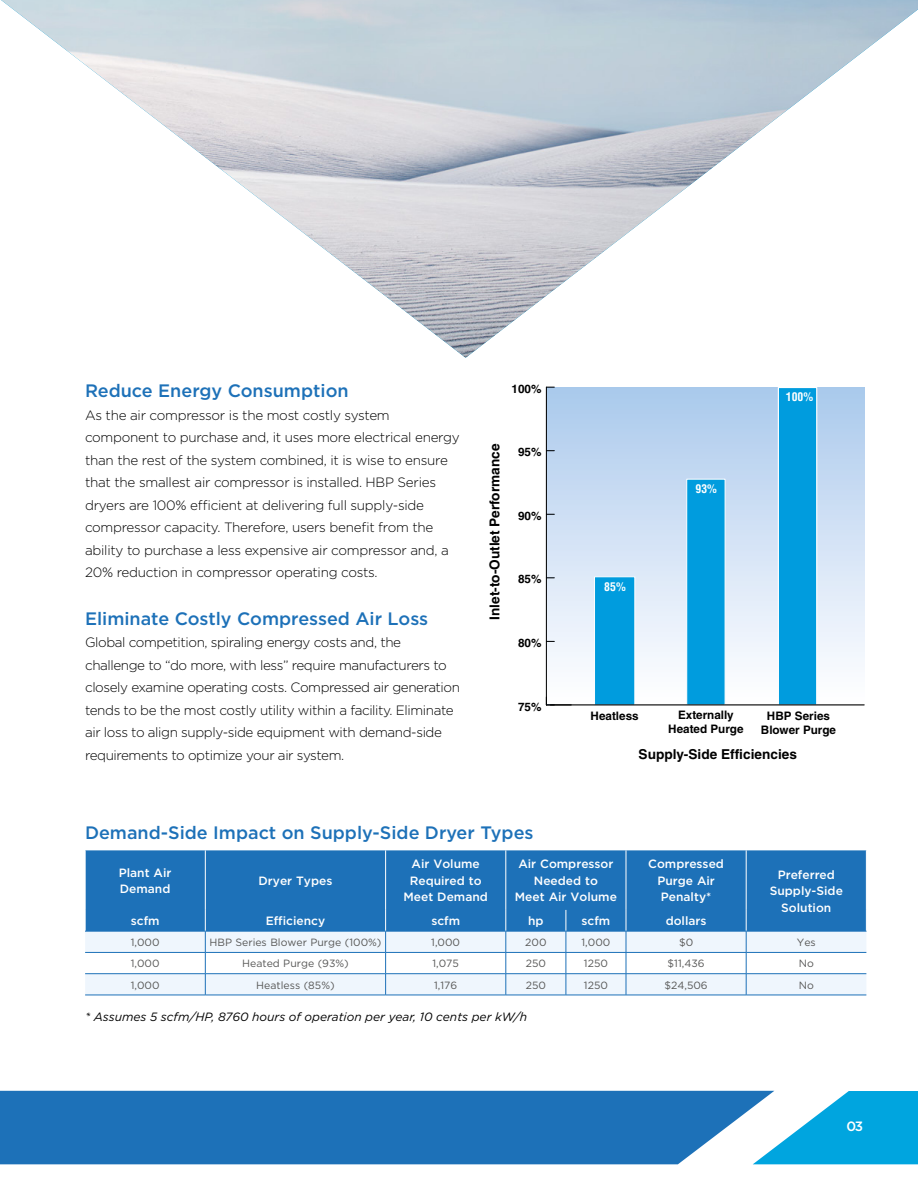
<style>
.page{position:relative;width:918px;height:1188px;background:#fff}
.page>*{position:absolute;margin:0;border:0;box-sizing:border-box;transform-origin:0 0}
.t1{font:500 18px "Gotham";color:#1d71b8}
.t2{font:700 13.65px "Helvetica";color:#000}
.t3{font:300 13.5px/22.5px "Gotham";letter-spacing:-.03em;color:#000}
.t4{font:500 13.5px "Gotham";color:#fff}
.t5{font:500 12px/16.5px "Gotham";color:#fff;text-align:center}
.t6{font:italic 12px "Gotham";color:#000}
.t7{font:700 11.7px/14.1px "Helvetica";color:#000;text-align:center}
.t8{font:700 condensed 11.7px "Helvetica";color:#fff}
.t9{font:10.5px "Gotham";color:#575756}
</style>
<div class="page">
<svg style="left:774px;top:1091px;width:144px;height:73px"></svg>
<div style="left:0;top:1091px;width:774px;height:73px;background:#1d71b8"></div>
<div style="left:546px;top:387px;width:318px;height:318px;background:linear-gradient(to bottom,#aac9ec,#fff)"></div>
<div style="left:778px;top:387px;width:39px;height:319px;background:#009cde;border:1px solid #fff"></div>
<div style="left:686px;top:479px;width:40px;height:226px;background:#009cde;border:1px solid #fff"></div>
<div style="left:594px;top:576px;width:41px;height:130px;background:#009cde;border:1px solid #fff"></div>
<hr style="left:546px;top:704px;width:318px;height:1px;background:#000">
<hr style="left:546px;top:387px;width:1px;height:318px;background:#000">
<svg style="left:546px;top:697px;width:25px;height:9px"></svg>
<div style="left:86px;top:850px;width:780px;height:81px;background:#1d71b8"></div>
<svg style="left:85px;top:932px;width:781px;height:63px;fill:#eff6fd"></svg>
<svg style="left:85px;top:910px;width:1px;height:21px"></svg>
<hr style="left:205px;top:850px;width:1px;height:60px;background:#fff">
<hr style="left:385px;top:850px;width:1px;height:60px;background:#fff">
<hr style="left:506px;top:850px;width:1px;height:60px;background:#fff">
<hr style="left:626px;top:850px;width:1px;height:60px;background:#fff">
<hr style="left:746px;top:850px;width:1px;height:60px;background:#fff">
<hr style="left:85px;top:931px;width:120px;height:1px;background:#1d71b8">
<hr style="left:205px;top:931px;width:181px;height:1px;background:#1d71b8">
<hr style="left:386px;top:931px;width:120px;height:1px;background:#1d71b8">
<hr style="left:506px;top:931px;width:60px;height:1px;background:#1d71b8">
<hr style="left:566px;top:931px;width:60px;height:1px;background:#1d71b8">
<hr style="left:626px;top:931px;width:120px;height:1px;background:#1d71b8">
<hr style="left:746px;top:931px;width:120px;height:1px;background:#1d71b8">
<hr style="left:85px;top:952px;width:120px;height:1px;background:#1d71b8">
<hr style="left:205px;top:952px;width:181px;height:1px;background:#1d71b8">
<hr style="left:386px;top:952px;width:120px;height:1px;background:#1d71b8">
<hr style="left:506px;top:952px;width:60px;height:1px;background:#1d71b8">
<hr style="left:566px;top:952px;width:60px;height:1px;background:#1d71b8">
<hr style="left:626px;top:952px;width:120px;height:1px;background:#1d71b8">
<hr style="left:746px;top:952px;width:120px;height:1px;background:#1d71b8">
<hr style="left:85px;top:973px;width:120px;height:1px;background:#1d71b8">
<hr style="left:205px;top:973px;width:181px;height:1px;background:#1d71b8">
<svg style="left:205px;top:910px;width:1px;height:85px"></svg>
<hr style="left:386px;top:973px;width:120px;height:1px;background:#1d71b8">
<svg style="left:385px;top:910px;width:1px;height:85px"></svg>
<hr style="left:506px;top:973px;width:60px;height:1px;background:#1d71b8">
<svg style="left:506px;top:910px;width:1px;height:85px"></svg>
<hr style="left:566px;top:973px;width:60px;height:1px;background:#1d71b8">
<svg style="left:566px;top:910px;width:1px;height:85px"></svg>
<hr style="left:626px;top:973px;width:120px;height:1px;background:#1d71b8">
<svg style="left:626px;top:910px;width:1px;height:85px"></svg>
<hr style="left:746px;top:973px;width:120px;height:1px;background:#1d71b8">
<svg style="left:746px;top:910px;width:1px;height:85px"></svg>
<hr style="left:85px;top:995px;width:120px;height:1px;background:#1d71b8">
<hr style="left:205px;top:995px;width:181px;height:1px;background:#1d71b8">
<hr style="left:386px;top:995px;width:120px;height:1px;background:#1d71b8">
<hr style="left:506px;top:995px;width:60px;height:1px;background:#1d71b8">
<hr style="left:566px;top:995px;width:60px;height:1px;background:#1d71b8">
<hr style="left:626px;top:995px;width:120px;height:1px;background:#1d71b8">
<hr style="left:746px;top:995px;width:120px;height:1px;background:#1d71b8">
<img style="left:1px;top:0;width:917px;height:358px">
<h1 class="t1" style="left:85px;top:379px;width:265px">Reduce Energy Consumption</h1>
<p class="t3" style="left:85px;top:403px;width:376px">As the air compressor is the most costly system component to purchase and, it uses more electrical energy than the rest of the system combined, it is wise to ensure that the smallest air compressor is installed. HBP Series dryers are 100% efficient at delivering full supply-side compressor capacity. Therefore, users benefit from the ability to purchase a less expensive air compressor and, a 20% reduction in compressor operating costs.</p>
<h1 class="t1" style="left:85px;top:606px;width:345px">Eliminate Costly Compressed Air Loss</h1>
<p class="t3" style="left:85px;top:631px;width:377px">Global competition, spiraling energy costs and, the challenge to “do more, with less” require manufacturers to closely examine operating costs. Compressed air generation tends to be the most costly utility within a facility. Eliminate air loss to align supply-side equipment with demand-side requirements to optimize your air system.</p>
<p class="t7" style="left:511px;top:381px;width:31px">100%</p>
<p class="t2" style="left:486px;top:620px;width:178px;rotate:-90deg">Inlet-to-Outlet Performance</p>
<p class="t7" style="left:518px;top:445px;width:25px">95%</p>
<p class="t7" style="left:518px;top:509px;width:25px">90%</p>
<p class="t7" style="left:518px;top:572px;width:25px">85%</p>
<p class="t7" style="left:518px;top:636px;width:25px">80%</p>
<p class="t7" style="left:518px;top:699px;width:25px">75%</p>
<p class="t8" style="left:604px;top:579px;width:23px">85%</p>
<p class="t8" style="left:695px;top:481px;width:23px">93%</p>
<p class="t8" style="left:786px;top:389px;width:29px">100%</p>
<p class="t7" style="left:591px;top:708px;width:50px">Heatless</p>
<p class="t7" style="left:668px;top:708px;width:77px">Externally<br>Heated Purge</p>
<p class="t7" style="left:761px;top:708px;width:77px">HBP Series<br>Blower Purge</p>
<p class="t2" style="left:639px;top:746px;width:160px">Supply-Side Efficiencies</p>
<h1 class="t1" style="left:85px;top:821px;width:450px">Demand-Side Impact on Supply-Side Dryer Types</h1>
<p class="t5" style="left:119px;top:864px;width:54px;text-align:left">Plant Air<br>Demand</p>
<p class="t5" style="left:259px;top:872px;width:75px">Dryer Types</p>
<p class="t5" style="left:404px;top:856px;width:86px">Air Volume<br>Required to<br>Meet Demand</p>
<p class="t5" style="left:515px;top:856px;width:104px">Air Compressor<br>Needed to<br>Meet Air Volume</p>
<p class="t5" style="left:648px;top:856px;width:77px">Compressed<br>Purge Air<br>Penalty*</p>
<p class="t5" style="left:770px;top:866px;width:75px">Preferred<br>Supply-Side<br>Solution</p>
<p class="t5" style="left:131px;top:913px;width:30px">scfm</p>
<p class="t5" style="left:266px;top:913px;width:61px">Efficiency</p>
<p class="t5" style="left:431px;top:913px;width:30px">scfm</p>
<p class="t5" style="left:528px;top:913px;width:17px">hp</p>
<p class="t5" style="left:582px;top:913px;width:30px">scfm</p>
<p class="t5" style="left:666px;top:913px;width:42px">dollars</p>
<p class="t9" style="left:131px;top:936px;width:30px">1,000</p>
<p class="t9" style="left:209px;top:936px;width:174px">HBP Series Blower Purge (100%)</p>
<p class="t9" style="left:431px;top:936px;width:30px">1,000</p>
<p class="t9" style="left:525px;top:936px;width:23px">200</p>
<p class="t9" style="left:582px;top:936px;width:30px">1,000</p>
<p class="t9" style="left:679px;top:936px;width:16px">$0</p>
<p class="t9" style="left:797px;top:936px;width:20px">Yes</p>
<p class="t9" style="left:131px;top:957px;width:30px">1,000</p>
<p class="t9" style="left:242px;top:957px;width:108px">Heated Purge (93%)</p>
<p class="t9" style="left:432px;top:957px;width:28px">1,075</p>
<p class="t9" style="left:526px;top:957px;width:22px">250</p>
<p class="t9" style="left:584px;top:957px;width:25px">1250</p>
<p class="t9" style="left:668px;top:957px;width:39px">$11,436</p>
<p class="t9" style="left:799px;top:957px;width:17px">No</p>
<p class="t9" style="left:131px;top:978px;width:30px">1,000</p>
<p class="t9" style="left:256px;top:978px;width:80px">Heatless (85%)</p>
<p class="t9" style="left:434px;top:978px;width:25px">1,176</p>
<p class="t9" style="left:526px;top:978px;width:22px">250</p>
<p class="t9" style="left:584px;top:978px;width:25px">1250</p>
<p class="t9" style="left:664px;top:978px;width:45px">$24,506</p>
<p class="t9" style="left:799px;top:978px;width:17px">No</p>
<p class="t6" style="left:85px;top:1009px;width:444px">* Assumes 5 scfm/HP, 8760 hours of operation per year, 10 cents per kW/h</p>
<p class="t4" style="left:847px;top:1118px;width:18px">03</p>
</div>
